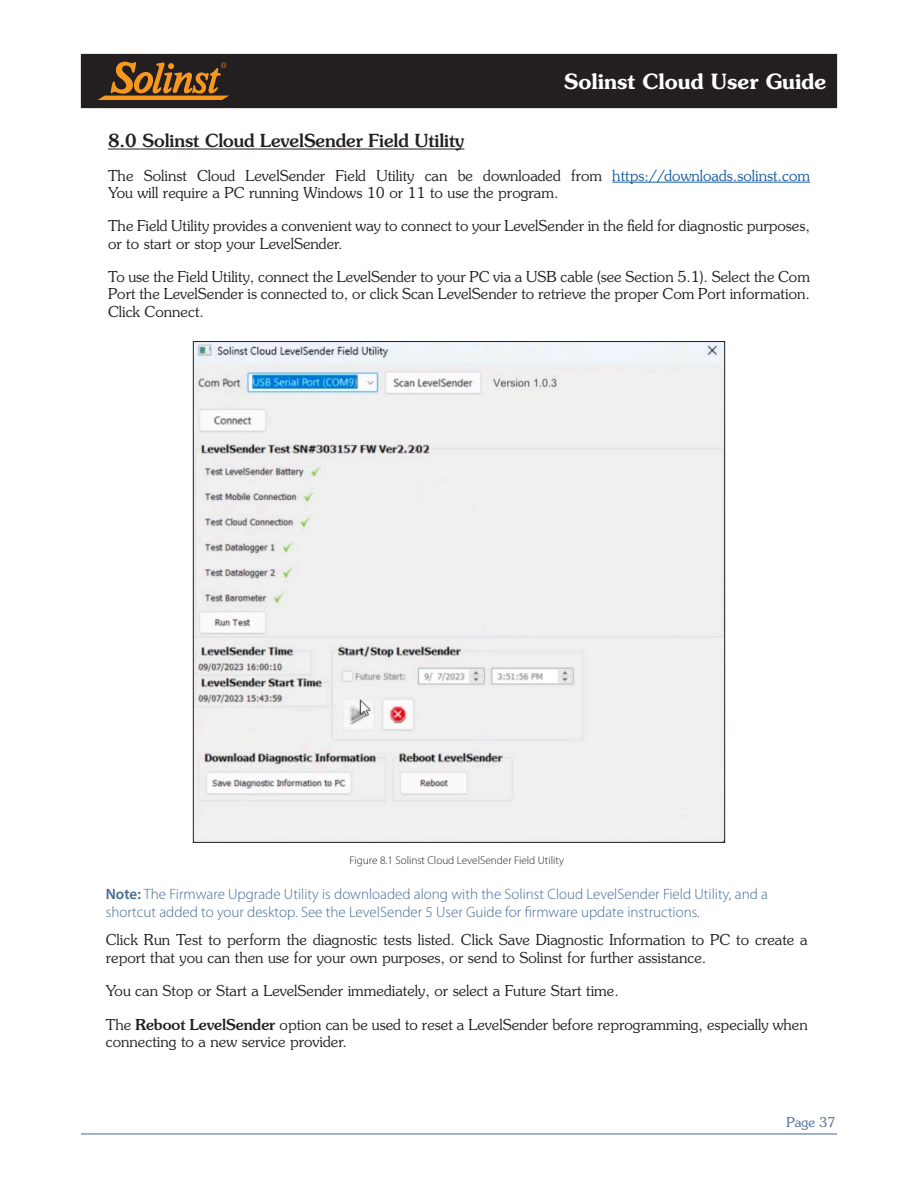
<style>
.page{position:relative;width:918px;height:1188px;background:#fff}
.page>*{position:absolute;margin:0;border:0;box-sizing:border-box;transform-origin:0 0}
.t1{font:600 21px "Souvenir Std";color:#fff}
.Body_Title_1_0{font:500 18px "Souvenir Std";color:#231f20}
.BODY_Text{font:300 15px/17.2px "Souvenir Std";color:#231f20}
.NOTE-BodyText{font:300 15px/18px "Myriad Pro";color:#456b96}
.t2{font:300 13.5px "Souvenir Std";color:#456b96}
.t3{font:300 11.25px "Myriad Pro";color:#231f20}
.s1{color:#175d9e}
.s2{font-weight:600}
.s3{font-weight:500}
</style>
<div class="page">
<div style="left:81px;top:54px;width:756px;height:54px;background:#231f20"></div>
<hr style="left:81px;top:1134px;width:756px;height:1px;background:#456b96">
<svg style="left:98px;top:62px;width:131px;height:38px"></svg>
<hr style="left:108px;top:149px;width:356px;height:1px;background:#231f20">
<hr style="left:612px;top:182px;width:198px;height:1px;background:#175d9e">
<img style="left:195px;top:343px;width:528px;height:498px">
<h1 class="t1" style="left:564px;top:68px;width:264px">Solinst Cloud User Guide</h1>
<p class="Body_Title_1_0" style="left:108px;top:130px;width:358px">8.0 Solinst Cloud LevelSender Field Utility</p>
<p class="BODY_Text" style="left:108px;top:167px;width:704px">The Solinst Cloud LevelSender Field Utility can be downloaded from <span class="s1">https://downloads.solinst.com<br></span>You will require a PC running Windows 10 or 11 to use the program.</p>
<p class="BODY_Text" style="left:108px;top:217px;width:703px">The Field Utility provides a convenient way to connect to your LevelSender in the field for diagnostic purposes, or to start or stop your LevelSender.</p>
<p class="BODY_Text" style="left:108px;top:268px;width:704px;text-align:justify">To use the Field Utility, connect the LevelSender to your PC via a USB cable (see Section 5.1). Select the Com Port the LevelSender is connected to, or click Scan LevelSender to retrieve the proper Com Port information.<br>Click Connect.</p>
<p class="t3" style="left:350px;top:854px;width:216px">Figure 8.1 Solinst Cloud LevelSender Field Utility</p>
<p class="NOTE-BodyText" style="left:106px;top:886px;width:664px"><span class="s2">Note:</span> The Firmware Upgrade Utility is downloaded along with the Solinst Cloud LevelSender Field Utility, and a shortcut added to your desktop. See the LevelSender 5 User Guide for firmware update instructions.</p>
<p class="BODY_Text" style="left:106px;top:931px;width:703px">Click Run Test to perform the diagnostic tests listed. Click Save Diagnostic Information to PC to create a report that you can then use for your own purposes, or send to Solinst for further assistance.</p>
<p class="BODY_Text" style="left:106px;top:982px;width:515px">You can Stop or Start a LevelSender immediately, or select a Future Start time.</p>
<p class="BODY_Text" style="left:106px;top:1016px;width:703px">The <span class="s3">Reboot LevelSender</span> option can be used to reset a LevelSender before reprogramming, especially when connecting to a new service provider.</p>
<p class="t2" style="left:786px;top:1114px;width:51px">Page 37</p>
</div>
